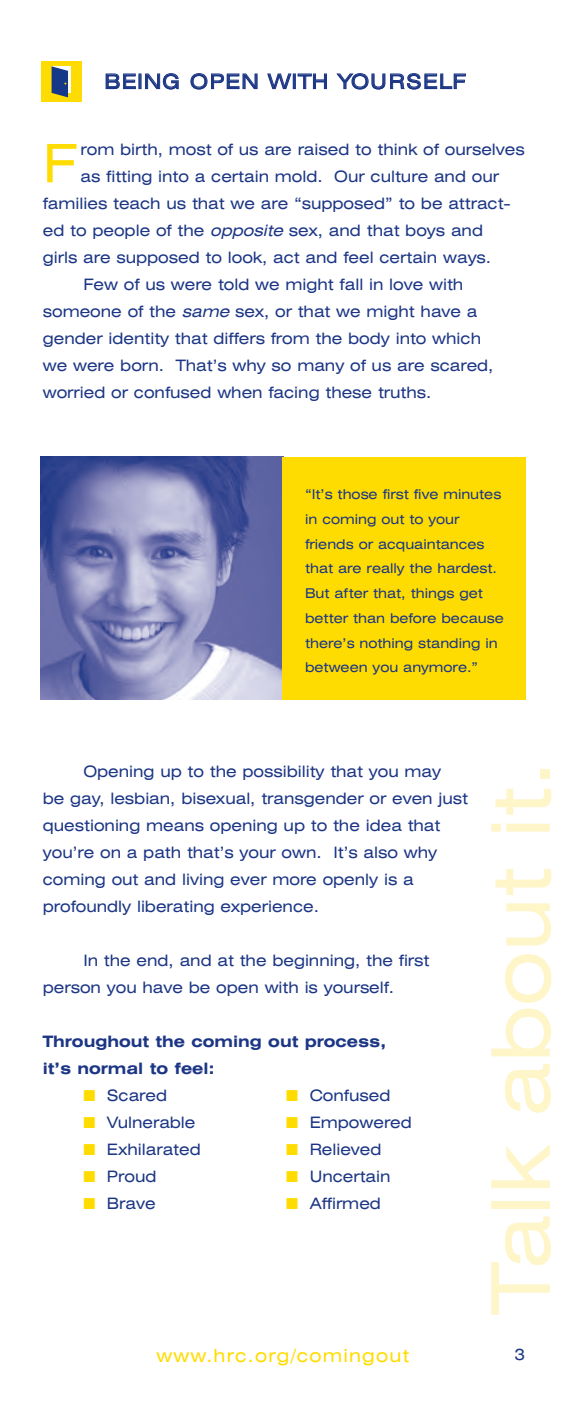
<style>
.page{position:relative;width:588px;height:1418px;background:#fff}
.page>*{position:absolute;margin:0;border:0;box-sizing:border-box;transform-origin:0 0}
.t1{font:expanded 81px "Swiss 721 BT";color:#fef5c9}
.t2{font:expanded 53.1px "Swiss 721 BT";color:#ffdc01}
.t3{font:expanded 20.25px "Swiss 721 BT";letter-spacing:.065em;color:#1c3685}
.t4{font:expanded 18px "Swiss 721 BT";letter-spacing:.065em;color:#ffdc01}
.t5{font:expanded 15.75px/27px "Swiss 721 BT";color:#1c3685}
.t6{font:700 expanded 15.75px/27px "Swiss 721 BT";color:#1c3685}
.t7{font:expanded 13.5px/24.8px "Swiss 721 BT";color:#1c3685}
.s1{font-style:italic}
.s2{color:#ffdc01}
</style>
<div class="page">
<div style="left:41px;top:61px;width:40px;height:41px;background:#ffdc01"></div>
<div style="left:52px;top:66px;width:18px;height:27px;background:#fff"></div>
<svg style="left:52px;top:66px;width:16px;height:31px"></svg>
<img style="left:41px;top:457px;width:241px;height:242px">
<div style="left:282px;top:457px;width:243px;height:242px;background:#ffdc01"></div>
<p class="t3" style="left:104px;top:74px;width:362px">BEING OPEN WITH YOURSELF</p>
<h2 class="t2" style="left:43px;top:144px;width:36px">F</h2>
<p class="t5" style="left:80px;top:138px;width:445px">rom birth, most of us are raised to think of ourselves</p>
<p class="t5" style="left:80px;top:165px;width:420px">as fitting into a certain mold. Our culture and our</p>
<p class="t5" style="left:43px;top:192px;width:469px">families teach us that we are “supposed” to be attract-</p>
<p class="t5" style="left:43px;top:219px;width:441px">ed to people of the <span class="s1">opposite</span> sex, and that boys and</p>
<p class="t5" style="left:43px;top:246px;width:449px">girls are supposed to look, act and feel certain ways.</p>
<p class="t5" style="left:83px;top:273px;width:381px">Few of us were told we might fall in love with</p>
<p class="t5" style="left:43px;top:300px;width:436px">someone of the <span class="s1">same</span> sex, or that we might have a</p>
<p class="t5" style="left:43px;top:327px;width:439px">gender identity that differs from the body into which</p>
<p class="t5" style="left:43px;top:354px;width:452px">we were born. That’s why so many of us are scared,</p>
<p class="t5" style="left:43px;top:381px;width:390px">worried or confused when facing these truths.</p>
<p class="t7" style="left:305px;top:483px;width:200px">“It’s those first five minutes in coming out to your friends or acquaintances that are really the hardest.<br>But after that, things get better than before because there’s nothing standing in between you anymore.”</p>
<p class="t5" style="left:43px;top:759px;width:426px;text-indent:41px">Opening up to the possibility that you may<br>be gay, lesbian, bisexual, transgender or even just questioning means opening up to the idea that you’re on a path that’s your own. It’s also why coming out and living ever more openly is a profoundly liberating experience.</p>
<p class="t5" style="left:43px;top:948px;width:388px;text-indent:41px">In the end, and at the beginning, the first person you have be open with is yourself.</p>
<p class="t6" style="left:43px;top:1029px;width:345px">Throughout the coming out process, it’s normal to feel:</p>
<p class="t5" style="left:83px;top:1083px;width:85px"><span class="s2">■</span> Scared</p>
<p class="t5" style="left:286px;top:1083px;width:106px"><span class="s2">■</span> Confused</p>
<p class="t5" style="left:83px;top:1110px;width:114px"><span class="s2">■</span> Vulnerable</p>
<p class="t5" style="left:286px;top:1110px;width:127px"><span class="s2">■</span> Empowered</p>
<p class="t5" style="left:83px;top:1137px;width:119px"><span class="s2">■</span> Exhilarated</p>
<p class="t5" style="left:286px;top:1137px;width:97px"><span class="s2">■</span> Relieved</p>
<p class="t5" style="left:83px;top:1164px;width:75px"><span class="s2">■</span> Proud</p>
<p class="t5" style="left:286px;top:1164px;width:106px"><span class="s2">■</span> Uncertain</p>
<p class="t5" style="left:83px;top:1191px;width:74px"><span class="s2">■</span> Brave</p>
<p class="t5" style="left:286px;top:1191px;width:96px"><span class="s2">■</span> Affirmed</p>
<h1 class="t1" style="left:491px;top:1314px;width:555px;rotate:-90deg">Talk about it.</h1>
<p class="t4" style="left:156px;top:1349px;width:254px">www.hrc.org/comingout</p>
<p class="t5" style="left:514px;top:1342px;width:12px">3</p>
</div>
